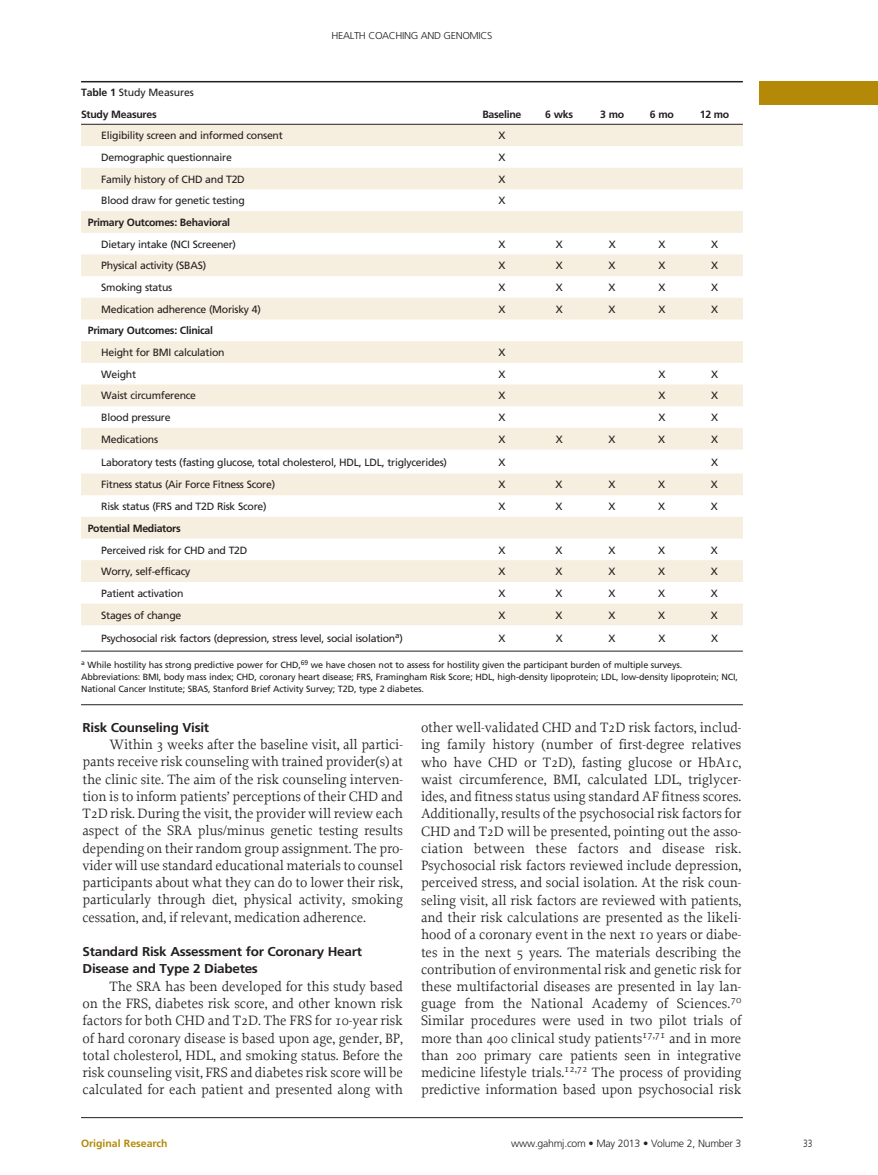
<style>
.page{position:relative;width:878px;height:1175px;background:#fff}
.page>*{position:absolute;margin:0;border:0;box-sizing:border-box;transform-origin:0 0}
.t1{font:14.25px/17.2px "Proforma";letter-spacing:-.005em;color:#231f20;text-align:justify}
.t2{font:700 12.9px/17.2px "Frutiger AACN";letter-spacing:-.02em;color:#231f20;scale:1.05 1}
.t3{font:10.5px "Frutiger AACN";letter-spacing:-.025em;color:#231f20}
.t4{font:700 10.5px/21.6px "Frutiger AACN";letter-spacing:-.025em;color:#231f20}
.t5{font:300 10.5px "Frutiger AACN";letter-spacing:-.025em;color:#231f20}
.t6{font:700 10.5px "Frutiger AACN";color:#b48907}
.t7{font:300 10.5px "Frutiger AACN";letter-spacing:-.025em;color:#231f20;scale:.8 1}
.t8{font:300 10.05px "Frutiger AACN";letter-spacing:-.035em;color:#231f20;scale:1.05 1}
.t9{font:9px/12px "Frutiger AACN";letter-spacing:-.015em;color:#231f20}
.s1{font-weight:400}
</style>
<div class="page">
<hr style="left:81px;top:1117px;width:661px;height:1px;background:#231f20">
<svg style="left:81px;top:125px;width:661px;height:500px;fill:#f6efe1"></svg>
<hr style="left:81px;top:81px;width:661px;height:1px;background:#231f20">
<hr style="left:81px;top:651px;width:661px;height:1px;background:#231f20">
<hr style="left:81px;top:704px;width:661px;height:1px;background:#231f20">
<hr style="left:81px;top:124px;width:661px;height:1px;background:#231f20">
<div style="left:759px;top:81px;width:119px;height:23px;background:#b48907"></div>
<p class="t4" style="left:81px;top:81px;width:114px">Table 1 <span class="s1">Study Measures<br></span>Study M easures</p>
<p class="t8" style="left:331px;top:30px;width:155px">HEALTH COACHING AND GENOMICS</p>
<p class="t4" style="left:482px;top:103px;width:41px">Baseline</p>
<p class="t4" style="left:545px;top:103px;width:29px">6 wks</p>
<p class="t4" style="left:600px;top:103px;width:26px">3 mo</p>
<p class="t4" style="left:650px;top:103px;width:26px">6 mo</p>
<p class="t4" style="left:699px;top:103px;width:31px">12 mo</p>
<p class="t3" style="left:101px;top:129px;width:183px">Eligibility screen and informed consent</p>
<p class="t3" style="left:498px;top:129px;width:9px">X</p>
<p class="t3" style="left:101px;top:151px;width:132px">Demographic questionnaire</p>
<p class="t3" style="left:498px;top:151px;width:9px">X</p>
<p class="t3" style="left:101px;top:173px;width:145px">Family history of CHD and T2D</p>
<p class="t3" style="left:498px;top:173px;width:9px">X</p>
<p class="t3" style="left:101px;top:194px;width:145px">Blood draw for genetic testing</p>
<p class="t3" style="left:498px;top:194px;width:9px">X</p>
<p class="t4" style="left:88px;top:211px;width:144px">Primary Outcomes: Behavioral</p>
<p class="t3" style="left:101px;top:238px;width:136px">Dietary intake (NCI Screener)</p>
<p class="t3" style="left:498px;top:238px;width:9px">X</p>
<p class="t3" style="left:555px;top:238px;width:9px">X</p>
<p class="t3" style="left:608px;top:238px;width:9px">X</p>
<p class="t3" style="left:658px;top:238px;width:9px">X</p>
<p class="t3" style="left:711px;top:238px;width:9px">X</p>
<p class="t3" style="left:101px;top:259px;width:106px">Physical activity (SBAS)</p>
<p class="t3" style="left:498px;top:259px;width:9px">X</p>
<p class="t3" style="left:555px;top:259px;width:9px">X</p>
<p class="t3" style="left:608px;top:259px;width:9px">X</p>
<p class="t3" style="left:658px;top:259px;width:9px">X</p>
<p class="t3" style="left:711px;top:259px;width:9px">X</p>
<p class="t3" style="left:101px;top:281px;width:72px">Smoking status</p>
<p class="t3" style="left:498px;top:281px;width:9px">X</p>
<p class="t3" style="left:555px;top:281px;width:9px">X</p>
<p class="t3" style="left:608px;top:281px;width:9px">X</p>
<p class="t3" style="left:658px;top:281px;width:9px">X</p>
<p class="t3" style="left:711px;top:281px;width:9px">X</p>
<p class="t3" style="left:101px;top:303px;width:161px">Medication adherence (Morisky 4)</p>
<p class="t3" style="left:498px;top:303px;width:9px">X</p>
<p class="t3" style="left:555px;top:303px;width:9px">X</p>
<p class="t3" style="left:608px;top:303px;width:9px">X</p>
<p class="t3" style="left:658px;top:303px;width:9px">X</p>
<p class="t3" style="left:711px;top:303px;width:9px">X</p>
<p class="t4" style="left:88px;top:320px;width:127px">Primary Outcomes: Clinical</p>
<p class="t3" style="left:101px;top:346px;width:125px">Height for BMI calculation</p>
<p class="t3" style="left:498px;top:346px;width:9px">X</p>
<p class="t3" style="left:101px;top:368px;width:36px">Weight</p>
<p class="t3" style="left:498px;top:368px;width:9px">X</p>
<p class="t3" style="left:658px;top:368px;width:9px">X</p>
<p class="t3" style="left:711px;top:368px;width:9px">X</p>
<p class="t3" style="left:101px;top:390px;width:96px">Waist circumference</p>
<p class="t3" style="left:498px;top:390px;width:9px">X</p>
<p class="t3" style="left:658px;top:390px;width:9px">X</p>
<p class="t3" style="left:711px;top:390px;width:9px">X</p>
<p class="t3" style="left:101px;top:411px;width:71px">Blood pressure</p>
<p class="t3" style="left:498px;top:411px;width:9px">X</p>
<p class="t3" style="left:658px;top:411px;width:9px">X</p>
<p class="t3" style="left:711px;top:411px;width:9px">X</p>
<p class="t3" style="left:101px;top:433px;width:58px">Medications</p>
<p class="t3" style="left:498px;top:433px;width:9px">X</p>
<p class="t3" style="left:555px;top:433px;width:9px">X</p>
<p class="t3" style="left:608px;top:433px;width:9px">X</p>
<p class="t3" style="left:658px;top:433px;width:9px">X</p>
<p class="t3" style="left:711px;top:433px;width:9px">X</p>
<p class="t3" style="left:101px;top:456px;width:347px">Laboratory tests (fasting glucose, total cholesterol, HDL, LDL, triglycerides)</p>
<p class="t3" style="left:498px;top:456px;width:9px">X</p>
<p class="t3" style="left:711px;top:456px;width:9px">X</p>
<p class="t3" style="left:101px;top:478px;width:175px">Fitness status (Air Force Fitness Score)</p>
<p class="t3" style="left:498px;top:478px;width:9px">X</p>
<p class="t3" style="left:555px;top:478px;width:9px">X</p>
<p class="t3" style="left:608px;top:478px;width:9px">X</p>
<p class="t3" style="left:658px;top:478px;width:9px">X</p>
<p class="t3" style="left:711px;top:478px;width:9px">X</p>
<p class="t3" style="left:101px;top:500px;width:167px">Risk status (FRS and T2D Risk Score)</p>
<p class="t3" style="left:498px;top:500px;width:9px">X</p>
<p class="t3" style="left:555px;top:500px;width:9px">X</p>
<p class="t3" style="left:608px;top:500px;width:9px">X</p>
<p class="t3" style="left:658px;top:500px;width:9px">X</p>
<p class="t3" style="left:711px;top:500px;width:9px">X</p>
<p class="t4" style="left:88px;top:517px;width:95px">Potential M ediators</p>
<p class="t3" style="left:101px;top:543px;width:148px">Perceived risk for CHD and T2D</p>
<p class="t3" style="left:498px;top:543px;width:9px">X</p>
<p class="t3" style="left:555px;top:543px;width:9px">X</p>
<p class="t3" style="left:608px;top:543px;width:9px">X</p>
<p class="t3" style="left:658px;top:543px;width:9px">X</p>
<p class="t3" style="left:711px;top:543px;width:9px">X</p>
<p class="t3" style="left:101px;top:565px;width:91px">Worry, self-efficacy</p>
<p class="t3" style="left:498px;top:565px;width:9px">X</p>
<p class="t3" style="left:555px;top:565px;width:9px">X</p>
<p class="t3" style="left:608px;top:565px;width:9px">X</p>
<p class="t3" style="left:658px;top:565px;width:9px">X</p>
<p class="t3" style="left:711px;top:565px;width:9px">X</p>
<p class="t3" style="left:101px;top:587px;width:84px">Patient activation</p>
<p class="t3" style="left:498px;top:587px;width:9px">X</p>
<p class="t3" style="left:555px;top:587px;width:9px">X</p>
<p class="t3" style="left:608px;top:587px;width:9px">X</p>
<p class="t3" style="left:658px;top:587px;width:9px">X</p>
<p class="t3" style="left:711px;top:587px;width:9px">X</p>
<p class="t3" style="left:101px;top:608px;width:82px">Stages of change</p>
<p class="t3" style="left:498px;top:608px;width:9px">X</p>
<p class="t3" style="left:555px;top:608px;width:9px">X</p>
<p class="t3" style="left:608px;top:608px;width:9px">X</p>
<p class="t3" style="left:658px;top:608px;width:9px">X</p>
<p class="t3" style="left:711px;top:608px;width:9px">X</p>
<p class="t3" style="left:101px;top:632px;width:303px">Psychosocial risk factors (depression, stress level, social isolation<sup>a</sup>)</p>
<p class="t3" style="left:498px;top:632px;width:9px">X</p>
<p class="t3" style="left:555px;top:632px;width:9px">X</p>
<p class="t3" style="left:608px;top:632px;width:9px">X</p>
<p class="t3" style="left:658px;top:632px;width:9px">X</p>
<p class="t3" style="left:711px;top:632px;width:9px">X</p>
<p class="t9" style="left:81px;top:659px;width:658px"><sup>a</sup> While hostility has strong predictive power for CHD,<sup>69</sup> we have chosen not to assess for hostility given the participant burden of multiple surveys.<br>Abbreviations: BMI, body mass index; CHD, coronary heart disease; FRS, Framingham Risk Score; HDL, high-density lipoprotein; LDL, low-density lipoprotein; NCI,<br>National Cancer Institute; SBAS, Stanford Brief Activity Survey; T2D, type 2 diabetes.</p>
<p class="t2" style="left:82px;top:718px;width:122px">Risk Counseling Visit</p>
<p class="t1" style="left:82px;top:735px;width:322px;text-indent:27px">Within 3 weeks after the baseline visit, all partici&shy;pants receive risk counseling with trained provider(s) at the clinic site. The aim of the risk counseling interven&shy;tion is to inform patients’ perceptions of their CHD and T2D risk. During the visit, the provider will review each aspect of the SRA plus/minus genetic testing results depending on their random group assignment. The pro&shy;vider will use standard educational materials to counsel participants about what they can do to lower their risk, particularly through diet, physical activity, smoking cessation, and, if relevant, medication adherence.</p>
<p class="t2" style="left:82px;top:943px;width:268px">Standard Risk Assessment for Coronary Heart<br>Disease and Type 2 Diabetes</p>
<p class="t1" style="left:82px;top:977px;width:322px;text-indent:27px">The SRA has been developed for this study based on the FRS, diabetes risk score, and other known risk factors for both CHD and T2D. The FRS for 10-year risk of hard coronary disease is based upon age, gender, BP, total cholesterol, HDL, and smoking status. Before the risk counseling visit, FRS and diabetes risk score will be calculated for each patient and presented along with</p>
<p class="t1" style="left:421px;top:718px;width:322px">other well-validated CHD and T2D risk factors, includ&shy;ing family history (number of first-degree relatives who have CHD or T2D), fasting glucose or HbA1c, waist circumference, BMI, calculated LDL, triglycer&shy;ides, and fitness status using standard AF fitness scores.<br>Additionally, results of the psychosocial risk factors for CHD and T2D will be presented, pointing out the asso&shy;ciation between these factors and disease risk.<br>Psychosocial risk factors reviewed include depression, perceived stress, and social isolation. At the risk coun&shy;seling visit, all risk factors are reviewed with patients, and their risk calculations are presented as the likeli&shy;hood of a coronary event in the next 10 years or diabe&shy;tes in the next 5 years. The materials describing the contribution of environmental risk and genetic risk for these multifactorial diseases are presented in lay lan&shy;guage from the National Academy of Sciences.<sup>70<br></sup>Similar procedures were used in two pilot trials of more than 400 clinical study patients<sup>17,71</sup> and in more than 200 primary care patients seen in integrative medicine lifestyle trials.<sup>12,72</sup> The process of providing predictive information based upon psychosocial risk</p>
<p class="t6" style="left:81px;top:1136px;width:88px">Original Research</p>
<p class="t5" style="left:511px;top:1137px;width:232px">www.gahmj.com • May 2013 • Volume 2, Number 3</p>
<p class="t7" style="left:803px;top:1137px;width:13px">33</p>
</div>
